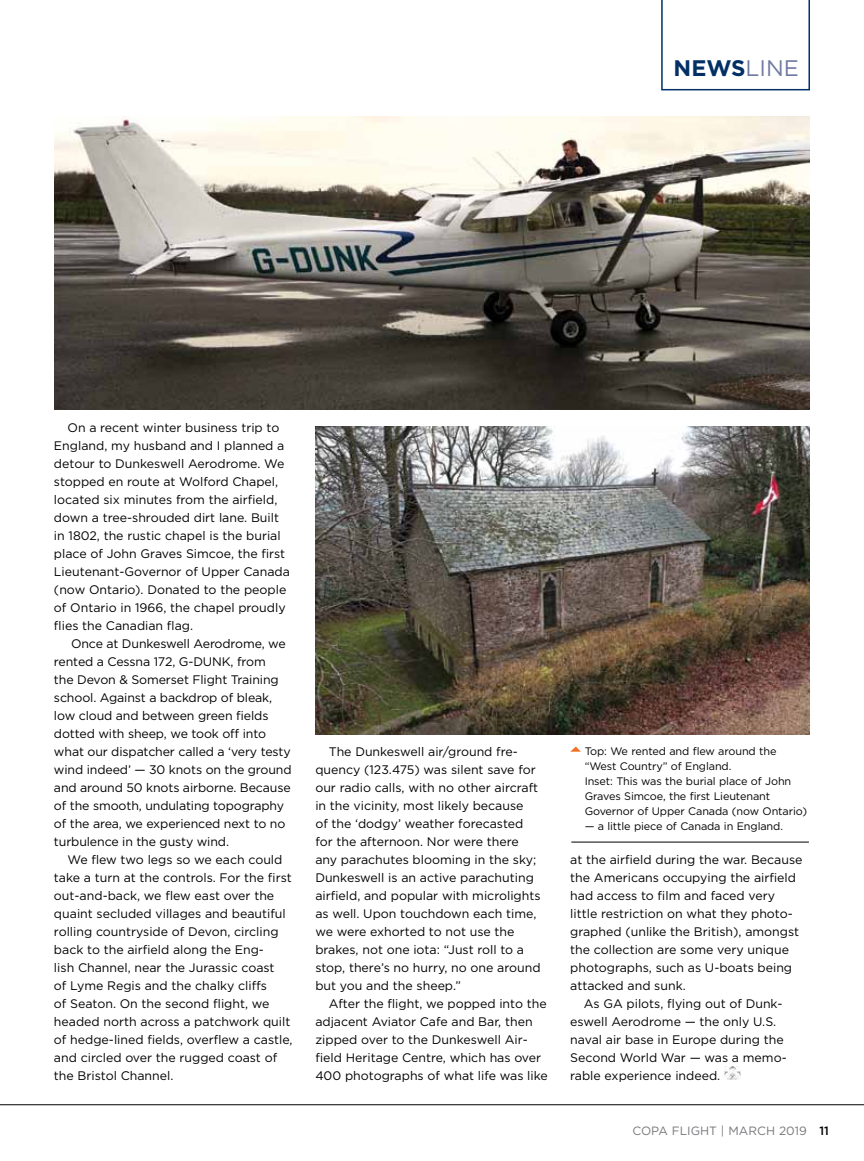
<style>
.page{position:relative;width:864px;height:1161px;background:#fff}
.page>*{position:absolute;margin:0;border:0;box-sizing:border-box;transform-origin:0 0}
.t1{font:700 22.5px "Gotham";color:#022f66}
.t2{font:12.3px/18px "Gotham";color:#000}
.t3{font:12.3px/18px "Gotham";letter-spacing:-.02em;color:#000}
.t4{font:12px "Gotham";color:#77787b}
.t5{font:10.8px/15px "Gotham";letter-spacing:-.01em;color:#000}
.s1{font-weight:400;color:#7079a1}
.s2{font-weight:500;color:#000}
</style>
<div class="page">
<hr style="left:0;top:1104px;width:864px;height:1px;background:#000">
<svg style="left:661px;top:0;width:149px;height:90px"></svg>
<img style="left:54px;top:116px;width:756px;height:294px">
<img style="left:725px;top:1067px;width:16px;height:13px">
<img style="left:315px;top:426px;width:495px;height:309px">
<svg style="left:570px;top:747px;width:11px;height:5px"></svg>
<hr style="left:571px;top:842px;width:238px;height:1px;background:#000">
<h1 class="t1" style="left:674px;top:53px;width:127px">NEWS<span class="s1">line</span></h1>
<p class="t2" style="left:54px;top:418px;width:237px;text-indent:14px">On a recent winter business trip to England, my husband and I planned a detour to D unkeswell Aerodrome. We stopped en route at Wolford Chapel, located six minutes from the airfield, down a tree-shrouded dirt lane. Built in 1802, the rustic chapel is the burial place of John Graves Simcoe, the first Lieutenant-Governor of U pper Canada (now Ontario). Donated to the people of Ontario in 1966, the chapel proudly flies the Canadian flag.</p>
<p class="t3" style="left:54px;top:634px;width:233px;text-indent:17px">Once at D unkeswell Aerodrome, we rented a Cessna 172, G-DUN</p>
<p class="t2" style="left:54px;top:652px;width:239px;text-indent:168px">K, from<br>the Devon &amp; Somerset Flight Training school. Against a backdrop of bleak, low cloud and between green fields dotted with sheep, we took off into what our dispatcher called a ‘very testy wind indeed’ — 30 knots on the ground and around 50 knots airborne. Because of the smooth, undulating topography of the area, we experienced next to no turbulence in the gusty wind.</p>
<p class="t2" style="left:54px;top:851px;width:240px;text-indent:14px">We flew two legs so we each could take a turn at the controls. For the first out-and-back, we flew east over the quaint secluded villages and beautiful rolling countryside of Devon, circling back to the airfield along the Eng-<br>lish Channel, near the Jurassic coast<br>of Lyme Regis and the chalky cliffs<br>of Seaton. On the second flight, we headed north across a patchwork quilt of hedge-lined fields, overflew a castle, and circled over the rugged coast of the Bristol Channel.</p>
<p class="t2" style="left:315px;top:743px;width:227px;text-indent:14px">The Dunkeswell air/ground fre&shy;quency (123.475) was silent save for our radio calls, with no other aircraft in the vicinity, most likely because<br>of the ‘dodgy’ weather forecasted for the afternoon. Nor were there any parachutes blooming in the sky; Dunkeswell is an active parachuting airfield, and popular with microlights as well. U pon touchdown each time, we were exhorted to not use the brakes, not one iota: “Just roll to a stop, there’s no hurry, no one around but you and the sheep.”</p>
<p class="t2" style="left:315px;top:995px;width:234px;text-indent:14px">After the flight, we popped into the adjacent Aviator Cafe and Bar, then zipped over to the Dunkeswell Air&shy;field Heritage Centre, which has over 400 photographs of what life was like</p>
<p class="t5" style="left:585px;top:743px;width:224px">Top: We rented and flew around the “West Country” of England.<br>I nset: This was the burial place of John Graves Simcoe, the first Lieutenant Governor of U pper Canada (now Ontario)</p>
<p class="t5" style="left:585px;top:818px;width:200px">— a little piece of Canada in England.</p>
<p class="t2" style="left:570px;top:850px;width:234px">at the airfield during the war. Because</p>
<p class="t2" style="left:570px;top:868px;width:227px">the Americans occupying the airfield</p>
<p class="t2" style="left:570px;top:886px;width:206px">had access to film and faced very</p>
<p class="t2" style="left:570px;top:904px;width:224px">little restriction on what they photo-</p>
<p class="t2" style="left:570px;top:922px;width:230px">graphed (unlike the British), amongst</p>
<p class="t2" style="left:570px;top:940px;width:220px">the collection are some very unique</p>
<p class="t2" style="left:570px;top:958px;width:223px">photographs, such as U-boats being</p>
<p class="t2" style="left:570px;top:976px;width:117px">attacked and sunk.</p>
<p class="t2" style="left:584px;top:994px;width:200px">As GA pilots, flying out of Dunk-</p>
<p class="t2" style="left:570px;top:1012px;width:208px">eswell Aerodrome — the only U.S.</p>
<p class="t2" style="left:570px;top:1030px;width:215px">naval air base in Europe during the</p>
<p class="t2" style="left:570px;top:1048px;width:218px">Second World War — was a memo-</p>
<p class="t2" style="left:570px;top:1066px;width:152px">rable experience indeed.</p>
<p class="t4" style="left:632px;top:1123px;width:198px">copa flight | march 2019 <span class="s2">11</span></p>
</div>
